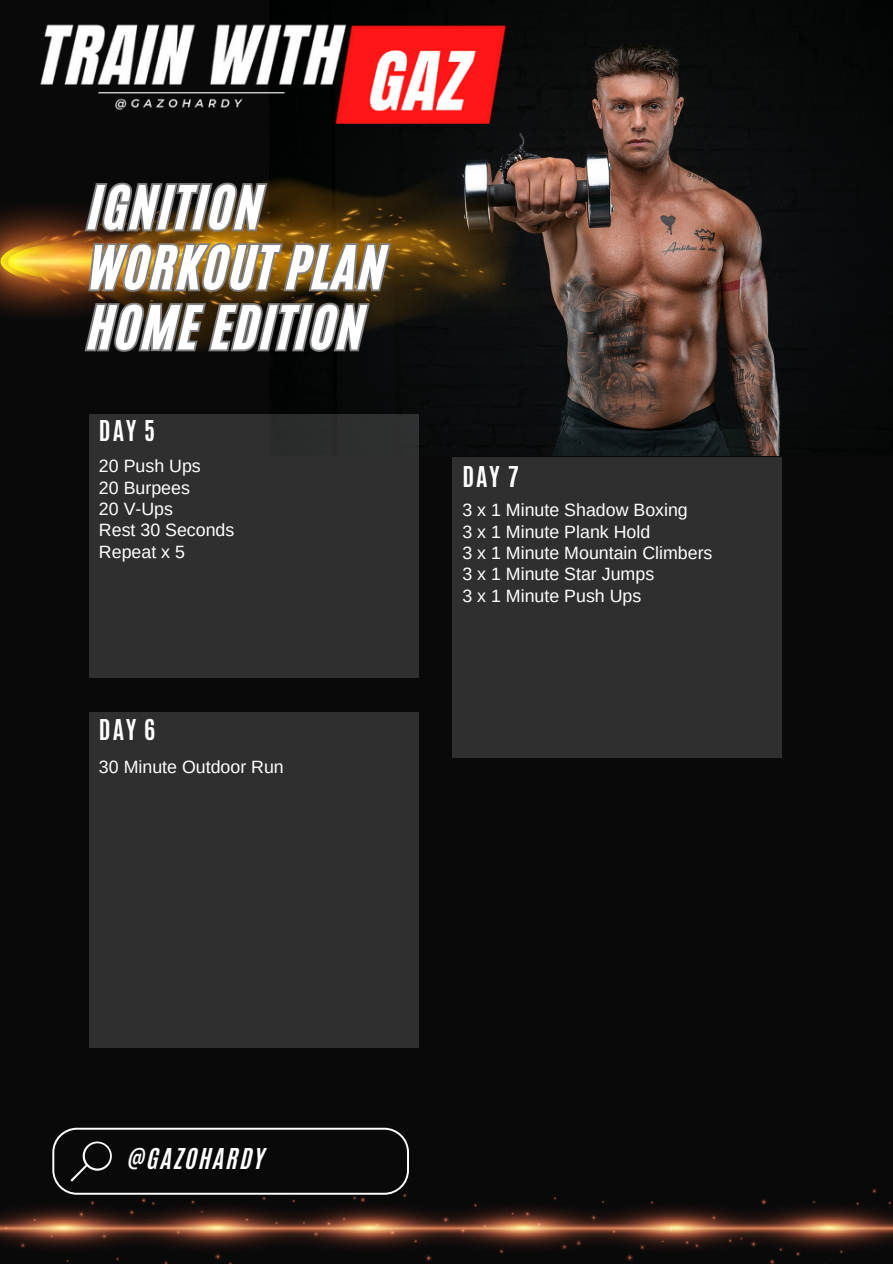
<style>
.page{position:relative;width:893px;height:1264px;background:#fff}
.page>*{position:absolute;margin:0;border:0;box-sizing:border-box;transform-origin:0 0}
.t1{font:50.25px/60px "CA Generated";letter-spacing:.04em;color:#fff}
.t2{font:700 24px "Antonio";letter-spacing:.08em;color:#fff}
.t3{font:24px "CA Generated";letter-spacing:.08em;color:#fff}
.t4{font:17.85px "Arimo";color:#fff}
</style>
<div class="page">
<div style="left:0;top:0;width:892px;height:1263px;background:#090909"></div>
<img style="left:418px;top:44px;width:364px;height:412px">
<div style="left:89px;top:414px;width:329px;height:264px;background:#2f2f2f"></div>
<div style="left:452px;top:457px;width:329px;height:300px;background:#2f2f2f"></div>
<div style="left:89px;top:712px;width:329px;height:335px;background:#2f2f2f"></div>
<img style="left:40px;top:24px;width:521px;height:116px">
<img style="left:0;top:169px;width:568px;height:184px">
<img style="left:0;top:1188px;width:892px;height:75px">
<svg style="left:52px;top:1127px;width:357px;height:67px"></svg>
<svg style="left:372px;top:228px;width:21px;height:125px"></svg>
<svg style="left:82px;top:99px;width:290px;height:254px"></svg>
<h2 class="t1" style="left:89px;top:177px;width:298px">IGNITION<br>WORKOUT PLAN<br>HOME EDITION</h2>
<h2 class="t2" style="left:99px;top:414px;width:58px">DAY 5</h2>
<p class="t4" style="left:99px;top:456px;width:103px">20 Push Ups</p>
<p class="t4" style="left:99px;top:477px;width:92px">20 Burpees</p>
<p class="t4" style="left:99px;top:499px;width:76px">20 V-Ups</p>
<p class="t4" style="left:99px;top:520px;width:137px">Rest 30 Seconds</p>
<p class="t4" style="left:99px;top:541px;width:87px">Repeat x 5</p>
<p class="t2" style="left:99px;top:712px;width:58px">DAY 6</p>
<p class="t4" style="left:99px;top:757px;width:186px">30 Minute Outdoor Run</p>
<p class="t2" style="left:462px;top:459px;width:58px">DAY 7</p>
<p class="t4" style="left:462px;top:500px;width:227px">3 x 1 Minute Shadow Boxing</p>
<p class="t4" style="left:462px;top:521px;width:189px">3 x 1 Minute Plank Hold</p>
<p class="t4" style="left:462px;top:543px;width:251px">3 x 1 Minute Mountain Climbers</p>
<h2 class="t4" style="left:462px;top:564px;width:193px">3 x 1 Minute Star Jumps</h2>
<p class="t4" style="left:462px;top:585px;width:180px">3 x 1 Minute Push Ups</p>
<p class="t3" style="left:128px;top:1141px;width:138px">@GAZOHARDY</p>
</div>
